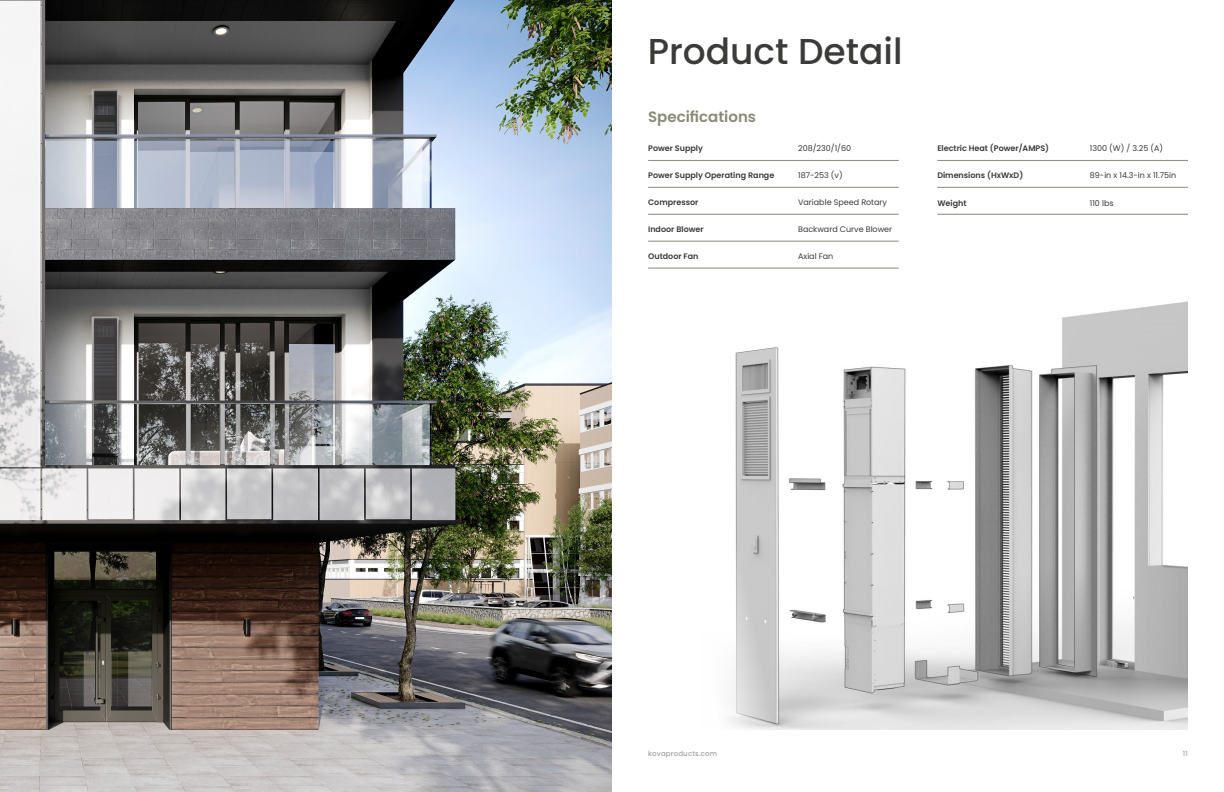
<style>
.page{position:relative;width:1224px;height:792px;background:#fff}
.page>*{position:absolute;margin:0;border:0;box-sizing:border-box;transform-origin:0 0}
.t1{font:500 36px "Poppins";color:#3b3b3a}
.t2{font:600 15px "Poppins";color:#8a8a77}
.t3{font:600 8px "Poppins";color:#3b3b3a}
.t4{font:8px "Poppins";color:#3b3b3a}
.t5{font:500 7px "Poppins";letter-spacing:.025em;color:#a0a0a0}
</style>
<div class="page">
<img style="left:729px;top:301px;width:459px;height:429px">
<hr style="left:648px;top:160px;width:251px;height:1px;background:#8a8a77">
<hr style="left:648px;top:187px;width:251px;height:1px;background:#8a8a77">
<hr style="left:648px;top:214px;width:251px;height:1px;background:#8a8a77">
<hr style="left:648px;top:241px;width:251px;height:1px;background:#8a8a77">
<hr style="left:648px;top:268px;width:251px;height:1px;background:#8a8a77">
<hr style="left:937px;top:160px;width:251px;height:1px;background:#8a8a77">
<hr style="left:937px;top:187px;width:251px;height:1px;background:#8a8a77">
<hr style="left:937px;top:214px;width:251px;height:1px;background:#8a8a77">
<img style="left:0;top:0;width:612px;height:792px">
<p class="t1" style="left:648px;top:30px;width:256px">Product Detail</p>
<p class="t2" style="left:648px;top:108px;width:109px">Specifications</p>
<p class="t3" style="left:648px;top:144px;width:56px">Power Supply</p>
<p class="t3" style="left:648px;top:171px;width:128px">Power Supply Operating Range</p>
<p class="t3" style="left:648px;top:198px;width:52px">Compressor</p>
<p class="t3" style="left:648px;top:224px;width:57px">Indoor Blower</p>
<p class="t3" style="left:648px;top:251px;width:52px">Outdoor Fan</p>
<p class="t4" style="left:798px;top:144px;width:55px">208/230/1/60</p>
<p class="t4" style="left:798px;top:171px;width:46px">187-253 (v)</p>
<p class="t4" style="left:798px;top:198px;width:91px">Variable Speed Rotary</p>
<p class="t4" style="left:798px;top:224px;width:96px">Backward Curve Blower</p>
<p class="t4" style="left:798px;top:251px;width:37px">Axial Fan</p>
<p class="t3" style="left:937px;top:144px;width:113px">Electric Heat (Power/AMPS)</p>
<p class="t3" style="left:937px;top:171px;width:87px">Dimensions (HxWxD)</p>
<p class="t3" style="left:937px;top:198px;width:31px">Weight</p>
<p class="t4" style="left:1090px;top:144px;width:75px">1300 (W) / 3.25 (A)</p>
<p class="t4" style="left:1090px;top:171px;width:88px">89-in x 14.3-in x 11.75in</p>
<p class="t4" style="left:1090px;top:198px;width:25px">110 lbs</p>
<p class="t5" style="left:648px;top:749px;width:71px">kovaproducts.com</p>
<p class="t5" style="left:1183px;top:749px;width:7px">11</p>
</div>
